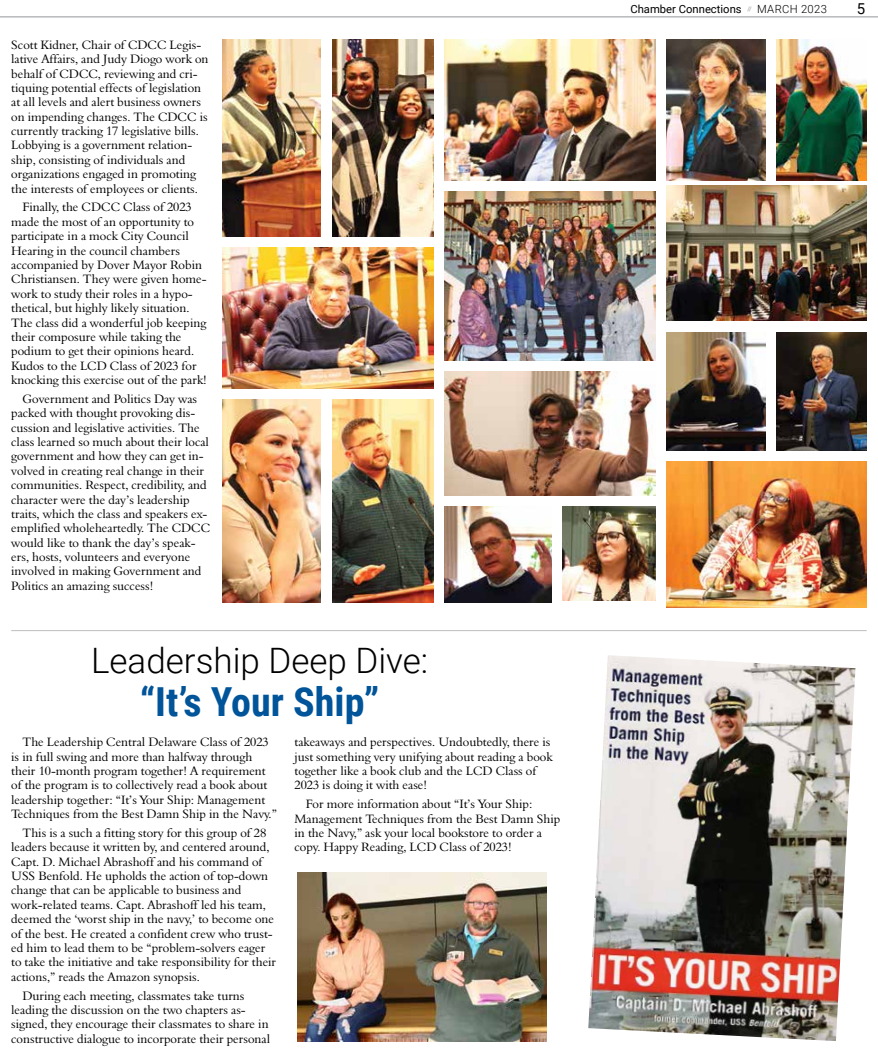
<style>
.page{position:relative;width:878px;height:1058px;background:#fff}
.page>*{position:absolute;margin:0;border:0;box-sizing:border-box;transform-origin:0 0}
.t1{font:700 40px "Roboto Condensed";color:#005499}
.t2{font:300 35px "Roboto";color:#000}
.t3{font:15px "Roboto";color:#000}
.t4{font:12.5px/14.4px "Aldine 401 BT Roman A";color:#000}
.t5{font:11.25px "Roboto";color:#000}
.s1{font-weight:300}
</style>
<div class="page">
<hr style="left:0;top:17px;width:878px;height:1px;background:#939598">
<img style="left:588px;top:655px;width:267px;height:386px">
<img style="left:297px;top:872px;width:250px;height:169px">
<hr style="left:11px;top:630px;width:855px;height:1px;background:#bcbec0">
<img style="left:776px;top:332px;width:90px;height:118px">
<img style="left:444px;top:39px;width:211px;height:141px">
<img style="left:222px;top:399px;width:99px;height:203px">
<img style="left:667px;top:332px;width:98px;height:118px">
<img style="left:667px;top:186px;width:199px;height:135px">
<img style="left:332px;top:39px;width:101px;height:197px">
<img style="left:562px;top:506px;width:93px;height:95px">
<img style="left:444px;top:506px;width:107px;height:96px">
<img style="left:667px;top:39px;width:98px;height:141px">
<img style="left:444px;top:371px;width:211px;height:124px">
<img style="left:444px;top:191px;width:211px;height:169px">
<img style="left:776px;top:39px;width:90px;height:141px">
<img style="left:222px;top:248px;width:211px;height:140px">
<img style="left:332px;top:399px;width:101px;height:203px">
<img style="left:222px;top:39px;width:99px;height:197px">
<img style="left:667px;top:461px;width:199px;height:147px">
<p class="t4" style="left:11px;top:37px;width:199px">Scott Kidner, Chair of CDCC Legis&shy;lative Affairs, and Judy Diogo work on behalf of CDCC, reviewing and cri&shy;tiquing potential effects of legislation at all levels and alert business owners on impending changes. The CDCC is currently tracking 17 legislative bills.<br>Lobbying is a government relation&shy;ship, consisting of individuals and organizations engaged in promoting the interests of employees or clients.</p>
<p class="t4" style="left:11px;top:200px;width:197px;text-indent:11px">Finally, the CDCC Class of 2023 made the most of an opportunity to participate in a mock City Council Hearing in the council chambers accompanied by Dover Mayor Robin Christiansen. They were given home&shy;work to study their roles in a hypo&shy;thetical, but highly likely situation.<br>The class did a wonderful job keeping their composure while taking the podium to get their opinions heard.<br>Kudos to the LCD Class of 2023 for knocking this exercise out of the park!</p>
<p class="t4" style="left:11px;top:391px;width:200px;text-indent:11px">Government and Politics Day was packed with thought provoking dis&shy;cussion and legislative activities. The class learned so much about their local government and how they can get in&shy;volved in creating real change in their communities. Respect, credibility, and character were the day’s leadership traits, which the class and speakers ex&shy;emplified wholeheartedly. The CDCC would like to thank the day’s speak&shy;ers, hosts, volunteers and everyone involved in making Government and Politics an amazing success!</p>
<h2 class="t2" style="left:91px;top:636px;width:339px">Leadership Deep Dive:</h2>
<h1 class="t1" style="left:140px;top:673px;width:241px">“It’s Your Ship”</h1>
<p class="t4" style="left:11px;top:734px;width:267px;text-indent:11px">The Leadership Central Delaware Class of 2023 is in full swing and more than halfway through their 10-month program together! A requirement of the program is to collectively read a book about leadership together: “It’s Your Ship: Management Techniques from the Best Damn Ship in the Navy.”</p>
<p class="t4" style="left:11px;top:825px;width:266px;text-indent:11px">This is a such a fitting story for this group of 28 leaders because it written by, and centered around, Capt. D. Michael Abrashoff and his command of USS Benfold. He upholds the action of top-down change that can be applicable to business and work-related teams. Capt. Abrashoff led his team, deemed the ‘worst ship in the navy,’ to become one of the best. He created a confident crew who trust&shy;ed him to lead them to be “problem-solvers eager to take the initiative and take responsibility for their actions,” reads the Amazon synopsis.</p>
<p class="t4" style="left:11px;top:988px;width:260px;text-indent:11px">During each meeting, classmates take turns leading the discussion on the two chapters as&shy;signed, they encourage their classmates to share in constructive dialogue to incorporate their personal</p>
<p class="t4" style="left:294px;top:734px;width:259px">takeaways and perspectives. Undoubtedly, there is just something very unifying about reading a book together like a book club and the LCD Class of 2023 is doing it with ease!</p>
<p class="t4" style="left:294px;top:796px;width:267px;text-indent:11px">For more information about “It’s Your Ship:<br>Management Techniques from the Best Damn Ship in the Navy,” ask your local bookstore to order a copy. Happy Reading, LCD Class of 2023!</p>
<p class="t5" style="left:630px;top:1px;width:198px">Chamber Connections <sup>//</sup> <span class="s1">MARCH 2023</span></p>
<p class="t3" style="left:856px;top:-2px;width:10px">5</p>
</div>
